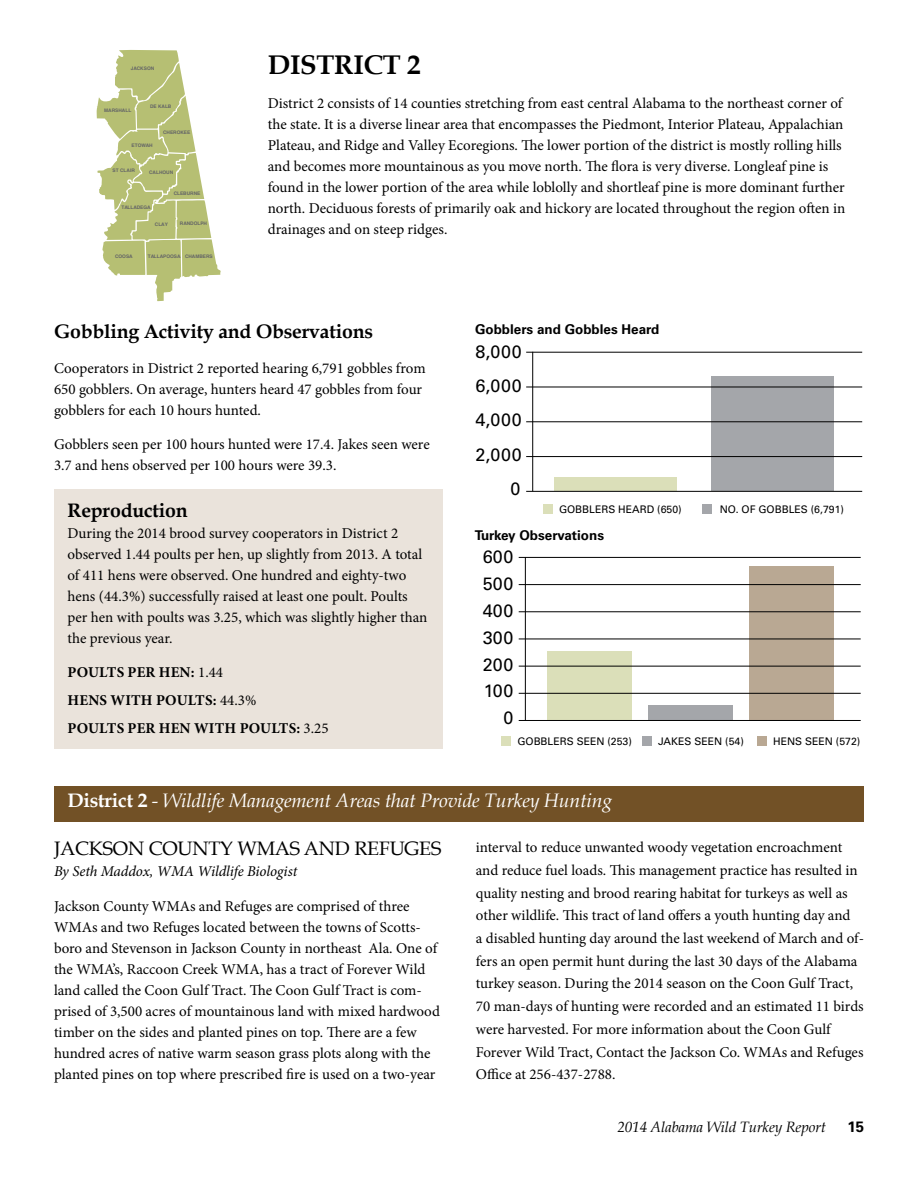
<style>
.page{position:relative;width:918px;height:1188px;background:#fff}
.page>*{position:absolute;margin:0;border:0;box-sizing:border-box;transform-origin:0 0}
.t1{font:700 27px "Book Antiqua";letter-spacing:-.01em;color:#000}
.t2{font:italic 19.5px "Book Antiqua";letter-spacing:-.01em;color:#fff}
.t3{font:700 19.5px "Book Antiqua";letter-spacing:-.01em;color:#000}
.t4{font:19.5px "Book Antiqua";letter-spacing:-.01em;color:#000}
.t5{font:18px/34.3px "Univers LT Std";letter-spacing:.04em;color:#000;text-align:right}
.t6{font:18px/26.8px "Univers LT Std";letter-spacing:.02em;color:#000;text-align:right}
.t7{font:15px/21px "Minion Pro";color:#000}
.t8{font:700 15px/27.8px "Minion Pro";letter-spacing:.01em;color:#000}
.t9{font:italic 15px "Minion Pro";letter-spacing:-.005em;color:#000}
.t10{font:italic 15px "Book Antiqua";letter-spacing:-.01em;color:#000}
.t11{font:700 15px "Univers";color:#000}
.t12{font:700 13.5px "Univers LT Std";color:#000}
.t13{font:10.5px "Univers LT Std";color:#000}
.t14{font:700 4.8px "Helvetica";color:#636466}
.s1{font-weight:400}
.s2{font-weight:700;font-style:normal}
</style>
<div class="page">
<div style="left:54px;top:786px;width:810px;height:35px;background:#725126"></div>
<svg style="left:96px;top:50px;width:125px;height:251px"></svg>
<div style="left:54px;top:489px;width:388px;height:260px;background:#eae3db"></div>
<div style="left:750px;top:567px;width:84px;height:154px;background:#b9a893"></div>
<div style="left:554px;top:478px;width:123px;height:13px;background:#dbdfb9"></div>
<div style="left:712px;top:377px;width:122px;height:114px;background:#a4a6aa"></div>
<hr style="left:526px;top:491px;width:336px;height:1px;background:#000">
<hr style="left:526px;top:352px;width:336px;height:1px;background:#000">
<hr style="left:526px;top:387px;width:336px;height:1px;background:#000">
<hr style="left:526px;top:421px;width:336px;height:1px;background:#000">
<hr style="left:526px;top:456px;width:336px;height:1px;background:#000">
<hr style="left:532px;top:352px;width:1px;height:139px;background:#000">
<div style="left:543px;top:504px;width:9px;height:9px;background:#dbdfb9"></div>
<div style="left:702px;top:504px;width:10px;height:9px;background:#a4a6aa"></div>
<div style="left:548px;top:651px;width:84px;height:69px;background:#dbdfb9"></div>
<div style="left:649px;top:706px;width:84px;height:14px;background:#a4a6aa"></div>
<hr style="left:519px;top:720px;width:342px;height:1px;background:#000">
<hr style="left:519px;top:666px;width:342px;height:1px;background:#000">
<hr style="left:519px;top:584px;width:342px;height:1px;background:#000">
<hr style="left:519px;top:639px;width:342px;height:1px;background:#000">
<hr style="left:519px;top:693px;width:342px;height:1px;background:#000">
<hr style="left:525px;top:557px;width:1px;height:163px;background:#000">
<div style="left:501px;top:736px;width:10px;height:10px;background:#dbdfb9"></div>
<div style="left:642px;top:736px;width:9px;height:10px;background:#a4a6aa"></div>
<div style="left:757px;top:736px;width:9px;height:10px;background:#b9a893"></div>
<hr style="left:519px;top:611px;width:342px;height:1px;background:#000">
<hr style="left:519px;top:557px;width:342px;height:1px;background:#000">
<p class="t14" style="left:131px;top:64px;width:25px">JACKSON</p>
<p class="t14" style="left:104px;top:106px;width:28px">MARSHALL</p>
<p class="t14" style="left:150px;top:102px;width:23px">DE KALB</p>
<p class="t14" style="left:132px;top:141px;width:23px">ETOWAH</p>
<p class="t14" style="left:163px;top:129px;width:29px">CHEROKEE</p>
<p class="t14" style="left:113px;top:167px;width:24px">ST CLAIR</p>
<p class="t14" style="left:149px;top:169px;width:26px">CALHOUN</p>
<p class="t14" style="left:121px;top:204px;width:31px">TALLADEGA</p>
<p class="t14" style="left:155px;top:220px;width:15px">CLAY</p>
<p class="t14" style="left:180px;top:219px;width:29px">RANDOLPH</p>
<p class="t14" style="left:115px;top:252px;width:19px">COOSA</p>
<p class="t14" style="left:148px;top:252px;width:66px">TALLAPOOSA CHAMBERS</p>
<p class="t14" style="left:174px;top:190px;width:28px">CLEBURNE</p>
<h1 class="t1" style="left:268px;top:49px;width:154px">DISTRICT 2</h1>
<p class="t7" style="left:268px;top:93px;width:579px">District 2 consists of 14 counties stretching from east central Alabama to the northeast corner of the state. It is a diverse linear area that encompasses the Piedmont, Interior Plateau, Appalachian Plateau, and Ridge and Valley Ecoregions. The lower portion of the district is mostly rolling hills and becomes more mountainous as you move north. The flora is very diverse. Longleaf pine is found in the lower portion of the area while loblolly and shortleaf pine is more dominant further north. Deciduous forests of primarily oak and hickory are located throughout the region often in drainages and on steep ridges.</p>
<h2 class="t3" style="left:54px;top:320px;width:321px">Gobbling Activity and Observations</h2>
<p class="t7" style="left:54px;top:358px;width:373px">Cooperators in District 2 reported hearing 6,791 gobbles from<br>650 gobblers. On average, hunters heard 47 gobbles from four gobblers for each 10 hours hunted.</p>
<p class="t7" style="left:54px;top:434px;width:377px">Gobblers seen per 100 hours hunted were 17.4. Jakes seen were<br>3.7 and hens observed per 100 hours were 39.3.</p>
<h2 class="t3" style="left:68px;top:499px;width:122px">Reproduction</h2>
<p class="t7" style="left:68px;top:523px;width:361px">During the 2014 brood survey cooperators in District 2 observed 1.44 poults per hen, up slightly from 2013. A total of 411 hens were observed. One hundred and eighty-two hens (44.3%) successfully raised at least one poult. Poults per hen with poults was 3.25, which was slightly higher than the previous year.</p>
<p class="t8" style="left:68px;top:659px;width:263px">POULTS PER HEN: <span class="s1">1.44<br></span>HENS WITH POULTS: <span class="s1">44.3%<br></span>POULTS PER HEN WITH POULTS: <span class="s1">3.25</span></p>
<p class="t12" style="left:475px;top:321px;width:186px">Gobblers and Gobbles Heard</p>
<p class="t5" style="left:476px;top:334px;width:48px">8,000<br>6,000<br>4,000<br>2,000<br>0</p>
<p class="t13" style="left:559px;top:503px;width:124px">GOBBLERS HEARD (650)</p>
<p class="t13" style="left:720px;top:503px;width:126px">NO. OF GOBBLES (6,791)</p>
<p class="t12" style="left:475px;top:527px;width:131px">Turkey Observations</p>
<p class="t5" style="left:483px;top:540px;width:32px">600</p>
<p class="t5" style="left:483px;top:571px;width:32px;line-height:26.8px;text-align:left">500<br>400</p>
<p class="t6" style="left:483px;top:624px;width:32px">300<br>200<br>100<br>0</p>
<p class="t13" style="left:517px;top:735px;width:116px">GOBBLERS SEEN (253)</p>
<p class="t13" style="left:658px;top:735px;width:87px">JAKES SEEN (54)</p>
<p class="t13" style="left:773px;top:735px;width:89px">HENS SEEN (572)</p>
<h2 class="t2" style="left:68px;top:789px;width:546px"><span class="s2">District 2</span> - Wildlife Management Areas that Provide Turkey Hunting</h2>
<h2 class="t4" style="left:54px;top:837px;width:389px">JACKSON COUNTY WMAS AND REFUGES</h2>
<p class="t9" style="left:54px;top:861px;width:245px">By Seth Maddox, WMA Wildlife Biologist</p>
<p class="t7" style="left:54px;top:896px;width:388px">Jackson County WMAs and Refuges are comprised of three WMAs and two Refuges located between the towns of Scotts&shy;boro and Stevenson in Jackson County in northeast Ala. One of the WMA’s, Raccoon Creek WMA, has a tract of Forever Wild land called the Coon Gulf Tract. The Coon Gulf Tract is com&shy;prised of 3,500 acres of mountainous land with mixed hardwood timber on the sides and planted pines on top. There are a few hundred acres of native warm season grass plots along with the planted pines on top where prescribed fire is used on a two-year</p>
<p class="t7" style="left:476px;top:836px;width:390px;line-height:22.6px">interval to reduce unwanted woody vegetation encroachment and reduce fuel loads. This management practice has resulted in quality nesting and brood rearing habitat for turkeys as well as other wildlife. This tract of land offers a youth hunting day and<br>a disabled hunting day around the last weekend of March and of&shy;fers an open permit hunt during the last 30 days of the Alabama turkey season. During the 2014 season on the Coon Gulf Tract, 70 man-days of hunting were recorded and an estimated 11 birds were harvested. For more information about the Coon Gulf Forever Wild Tract, Contact the Jackson Co. WMAs and Refuges Office at 256-437-2788.</p>
<p class="t10" style="left:618px;top:1118px;width:210px">2014 Alabama Wild Turkey Report</p>
<p class="t11" style="left:847px;top:1118px;width:18px">15</p>
</div>
